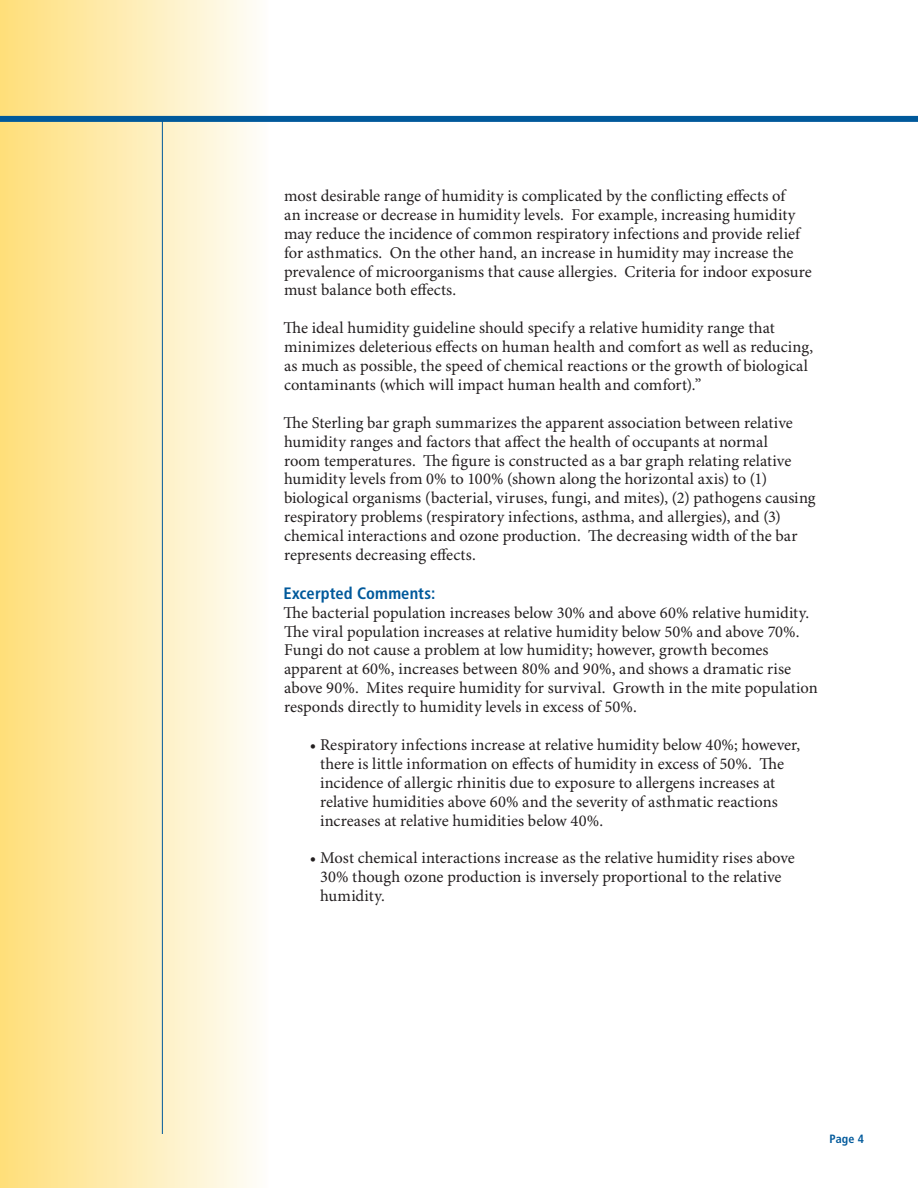
<style>
.page{position:relative;width:918px;height:1188px;background:#fff}
.page>*{position:absolute;margin:0;border:0;box-sizing:border-box;transform-origin:0 0}
.body_bullet{font:16.5px/18.9px "Minion Pro";color:#231f20}
.m1{font:700 condensed 16.5px "Frutiger LT Std";letter-spacing:.005em;color:#00599b}
.t1{font:700 condensed 12px "Frutiger LT Std";color:#00599b}
</style>
<div class="page">
<svg style="left:0;top:0;width:270px;height:1188px;background:#feeeb9"></svg>
<hr style="left:162px;top:120px;width:1px;height:1014px;background:#00599b">
<div style="left:0;top:116px;width:918px;height:6px;background:#00599b"></div>
<p class="body_bullet" style="left:284px;top:187px;width:529px">most desirable range of humidity is complicated by the conflicting effects of<br>an increase or decrease in humidity levels. For example, increasing humidity may reduce the incidence of common respiratory infections and provide relief for asthmatics. On the other hand, an increase in humidity may increase the prevalence of microorganisms that cause allergies. Criteria for indoor exposure must balance both effects.</p>
<p class="body_bullet" style="left:284px;top:319px;width:531px">The ideal humidity guideline should specify a relative humidity range that minimizes deleterious effects on human health and comfort as well as reducing, as much as possible, the speed of chemical reactions or the growth of biological contaminants (which will impact human health and comfort).”</p>
<p class="body_bullet" style="left:284px;top:414px;width:534px">The Sterling bar graph summarizes the apparent association between relative humidity ranges and factors that affect the health of occupants at normal<br>room temperatures. The figure is constructed as a bar graph relating relative humidity levels from 0% to 100% (shown along the horizontal axis) to (1) biological organisms (bacterial, viruses, fungi, and mites), (2) pathogens causing respiratory problems (respiratory infections, asthma, and allergies), and (3) chemical interactions and ozone production. The decreasing width of the bar represents decreasing effects.</p>
<p class="m1" style="left:284px;top:583px;width:153px">Excerpted Comments:</p>
<p class="body_bullet" style="left:284px;top:604px;width:536px">The bacterial population increases below 30% and above 60% relative humidity.<br>The viral population increases at relative humidity below 50% and above 70%.<br>Fungi do not cause a problem at low humidity; however, growth becomes apparent at 60%, increases between 80% and 90%, and shows a dramatic rise above 90%. Mites require humidity for survival. Growth in the mite population responds directly to humidity levels in excess of 50%.</p>
<p class="body_bullet" style="left:320px;top:736px;width:482px;text-indent:-10px">• Respiratory infections increase at relative humidity below 40%; however, there is little information on effects of humidity in excess of 50%. The incidence of allergic rhinitis due to exposure to allergens increases at relative humidities above 60% and the severity of asthmatic reactions increases at relative humidities below 40%.</p>
<p class="body_bullet" style="left:320px;top:849px;width:476px;text-indent:-10px">• Most chemical interactions increase as the relative humidity rises above<br>30% though ozone production is inversely proportional to the relative humidity.</p>
<p class="t1" style="left:829px;top:1132px;width:27px">Page</p>
</div>
